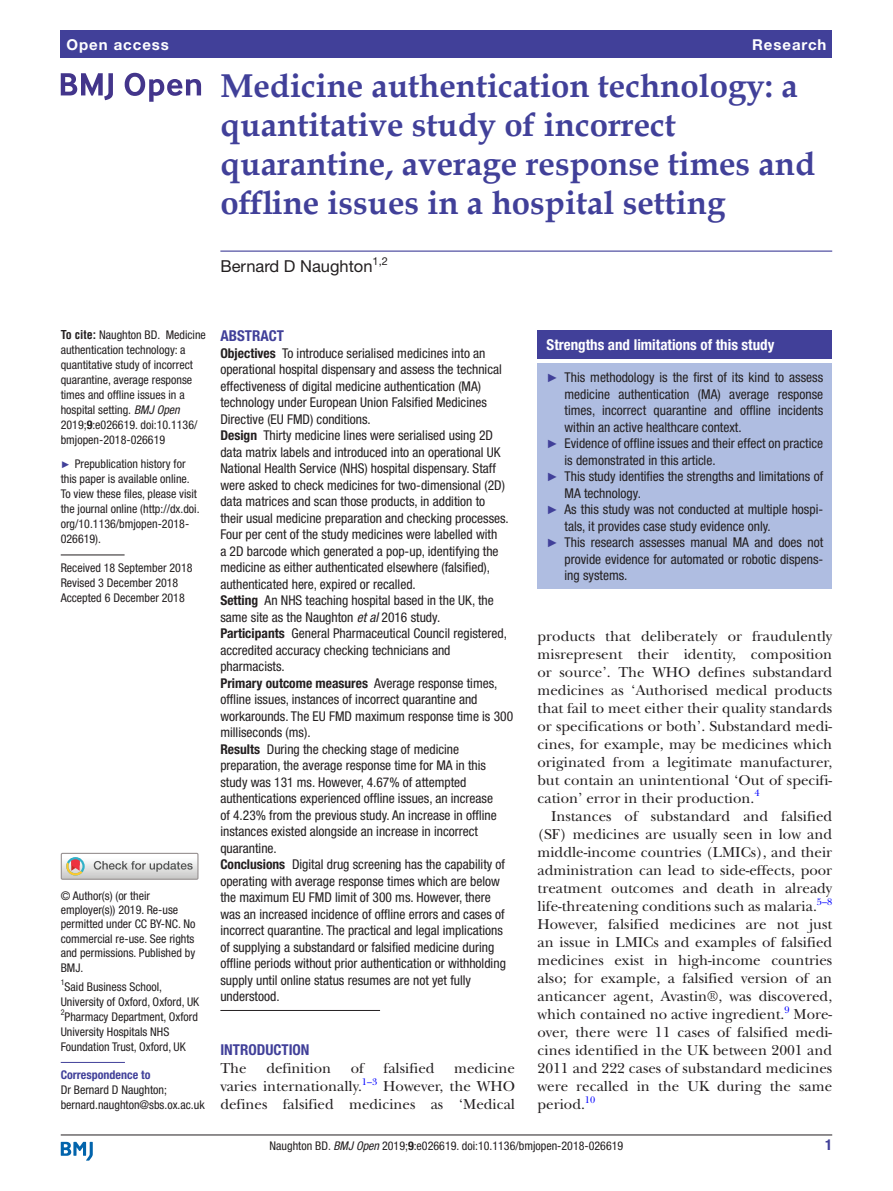
<style>
.page{position:relative;width:893px;height:1191px;background:#fff}
.page>*{position:absolute;margin:0;border:0;box-sizing:border-box;transform-origin:0 0}
.t1{font:700 33px/39px "Book Antiqua";color:#414099}
.t2{font:16.5px "Helvetica Neue LT Std";color:#231f20}
.t3{font:15px/18px "New Baskerville";color:#231f20;text-align:justify}
.t4{font:700 condensed 15px "Helvetica Neue LT Std";color:#fff}
.t5{font:700 condensed 15px "Helvetica Neue LT Std";color:#414099}
.t6{font:700 15px "Helvetica Neue LT Std";letter-spacing:.065em;color:#fff}
.t7{font:condensed 13.5px/16.5px "Helvetica Neue LT Std";color:#231f20}
.t8{font:condensed 12px/15px "Helvetica Neue LT Std";color:#231f20}
.t9{font:700 condensed 12px "Helvetica Neue LT Std";color:#414099}
.t10{font:10.95px "Helvetica Neue LT Std";color:#231f20}
.t11{font:9.9px "New Baskerville";color:#00f}
.t12{font:condensed 7.95px "Helvetica Neue LT Std";color:#231f20}
.s1{font-family:"Helvetica LT Std";font-weight:700}
.s2{font-style:italic}
.s3{font-weight:700}
.s4{font-family:"Arial";font-stretch:normal;font-size:9.75px;color:#414099}
.s5{font-family:"Arial";font-stretch:normal;font-size:12px;color:#414099}
</style>
<div class="page">
<hr style="left:61px;top:1134px;width:771px;height:1px;background:#231f20">
<svg style="left:61px;top:1141px;width:32px;height:19px"></svg>
<div style="left:61px;top:31px;width:771px;height:27px;background:#414099"></div>
<hr style="left:220px;top:250px;width:612px;height:2px;background:#414099">
<hr style="left:61px;top:554px;width:64px;height:1px;background:#231f20">
<hr style="left:61px;top:1062px;width:64px;height:1px;background:#414099">
<svg style="left:61px;top:73px;width:52px;height:27px"></svg>
<svg style="left:125px;top:73px;width:76px;height:29px"></svg>
<div style="left:61px;top:852px;width:138px;height:27px;border:1px solid #969090"></div>
<svg style="left:61px;top:853px;width:137px;height:26px"></svg>
<hr style="left:220px;top:1010px;width:160px;height:1px;background:#231f20">
<div style="left:538px;top:331px;width:294px;height:28px;background:#414099"></div>
<div style="left:538px;top:363px;width:294px;height:226px;background:#afbde1"></div>
<p class="t6" style="left:66px;top:35px;width:104px">Open access</p>
<p class="t6" style="left:752px;top:35px;width:76px">Research</p>
<h1 class="t1" style="left:220px;top:66px;width:596px">Medicine authentication technology: a quantitative study of incorrect quarantine, average response times and offline issues in a hospital setting</h1>
<p class="t2" style="left:220px;top:257px;width:154px">Bernard D Naughton</p>
<p class="t10" style="left:373px;top:254px;width:17px">1,2</p>
<p class="t8" style="left:61px;top:327px;width:147px"><span class="s1">To cite:</span> Naughton BD. Medicine authentication technology: a quantitative study of incorrect quarantine, average response times and offline issues in a hospital setting. <span class="s2">BMJ Open<br></span>2019;<span class="s3">9</span>:e026619. doi:10.1136/ bmjopen-2018-026619</p>
<p class="t8" style="left:61px;top:456px;width:140px"><span class="s4">►</span> Prepublication history for this paper is available online.<br>To view these files, please visit the journal online (http://dx.doi. org/10.1136/bmjopen-2018-<br>026619).</p>
<p class="t8" style="left:61px;top:560px;width:133px">Received 18 September 2018<br>Revised 3 December 2018<br>Accepted 6 December 2018</p>
<p class="t8" style="left:61px;top:888px;width:136px;line-height:14.4px">© Author(s) (or their employer(s)) 2019. Re-use permitted under CC BY-NC. No commercial re-use. See rights and permissions. Published by<br>BMJ.</p>
<p class="t12" style="left:61px;top:978px;width:5px">1</p>
<p class="t8" style="left:61px;top:979px;width:140px;text-indent:4px">Said Business School,<br>University of Oxford, Oxford, UK<br><sup>2</sup>Pharmacy Department, Oxford<br>University Hospitals NHS<br>Foundation Trust, Oxford, UK</p>
<p class="t9" style="left:61px;top:1067px;width:91px">Correspondence to</p>
<p class="t8" style="left:61px;top:1082px;width:145px">Dr Bernard D Naughton; bernard.naughton@sbs.ox.ac.uk</p>
<p class="t5" style="left:220px;top:327px;width:65px">Abstract</p>
<p class="t7" style="left:220px;top:345px;width:294px"><span class="s3">Objectives</span> To introduce serialised medicines into an operational hospital dispensary and assess the technical effectiveness of digital medicine authentication (MA) technology under European Union Falsified Medicines Directive (EU FMD) conditions.<br><span class="s3">Design</span> Thirty medicine lines were serialised using 2D data matrix labels and introduced into an operational UK National Health Service (NHS) hospital dispensary. Staff were asked to check medicines for two-dimensional (2D) data matrices and scan those products, in addition to<br>their usual medicine preparation and checking processes.<br>Four per cent of the study medicines were labelled with<br>a 2D barcode which generated a pop-up, identifying the medicine as either authenticated elsewhere (falsified), authenticated here, expired or recalled.<br><span class="s3">Setting</span> An NHS teaching hospital based in the UK, the same site as the Naughton <span class="s2">et al</span> 2016 study.<br><span class="s3">Participants</span> General Pharmaceutical Council registered, accredited accuracy checking technicians and pharmacists.<br><span class="s3">Primary outcome measures</span> Average response times, offline issues, instances of incorrect quarantine and workarounds. The EU FMD maximum response time is 300 milliseconds (ms).<br><span class="s3">Results</span> During the checking stage of medicine preparation, the average response time for MA in this study was 131 ms. However, 4.67% of attempted authentications experienced offline issues, an increase<br>of 4.23% from the previous study. An increase in offline instances existed alongside an increase in incorrect quarantine.<br><span class="s3">Conclusions</span> Digital drug screening has the capability of operating with average response times which are below the maximum EU FMD limit of 300 ms. However, there was an increased incidence of offline errors and cases of incorrect quarantine. The practical and legal implications of supplying a substandard or falsified medicine during offline periods without prior authentication or withholding supply until online status resumes are not yet fully understood.</p>
<p class="t5" style="left:220px;top:1041px;width:91px">Introduction</p>
<p class="t3" style="left:220px;top:1059px;width:28px">The</p>
<p class="t3" style="left:266px;top:1059px;width:66px">definition</p>
<p class="t3" style="left:351px;top:1059px;width:15px">of</p>
<p class="t3" style="left:384px;top:1059px;width:52px">falsified</p>
<p class="t3" style="left:454px;top:1059px;width:62px">medicine</p>
<p class="t3" style="left:220px;top:1077px;width:143px">varies internationally.</p>
<p class="t11" style="left:362px;top:1075px;width:17px">1–3</p>
<p class="t3" style="left:220px;top:1077px;width:296px;text-align:right">However, the WHO<br>defines falsified medicines as ‘Medical</p>
<p class="t4" style="left:547px;top:336px;width:229px">Strengths and limitations of this study</p>
<p class="t7" style="left:547px;top:369px;width:278px"><span class="s5">►</span> This methodology is the first of its kind to assess</p>
<p class="t7" style="left:565px;top:385px;width:260px">medicine authentication (MA) average response</p>
<p class="t7" style="left:565px;top:402px;width:260px">times, incorrect quarantine and offline incidents</p>
<p class="t7" style="left:565px;top:418px;width:179px">within an active healthcare context.</p>
<p class="t7" style="left:547px;top:435px;width:278px"><span class="s5">►</span> Evidence of offline issues and their effect on practice</p>
<p class="t7" style="left:565px;top:451px;width:153px">is demonstrated in this article.</p>
<p class="t7" style="left:547px;top:468px;width:278px"><span class="s5">►</span> This study identifies the strengths and limitations of</p>
<p class="t7" style="left:565px;top:484px;width:78px">MA technology.</p>
<p class="t7" style="left:547px;top:501px;width:278px"><span class="s5">►</span> As this study was not conducted at multiple hospi-</p>
<p class="t7" style="left:565px;top:517px;width:208px">tals, it provides case study evidence only.</p>
<p class="t7" style="left:547px;top:534px;width:278px"><span class="s5">►</span> This research assesses manual MA and does not</p>
<p class="t7" style="left:565px;top:550px;width:260px">provide evidence for automated or robotic dispens-</p>
<p class="t7" style="left:565px;top:567px;width:64px">ing systems.</p>
<p class="t3" style="left:538px;top:627px;width:296px">products that deliberately or fraudulently misrepresent their identity, composition or source’. The WHO defines substandard medicines as ‘Authorised medical products that fail to meet either their quality standards or specifications or both’. Substandard medi&shy;cines, for example, may be medicines which originated from a legitimate manufacturer, but contain an unintentional ‘Out of specifi&shy;cation’ error in their production.<sup>4</sup></p>
<p class="t3" style="left:538px;top:807px;width:296px;text-indent:14px">Instances of substandard and falsified (SF) medicines are usually seen in low and middle-income countries (LMICs), and their administration can lead to side-effects, poor treatment outcomes and death in already life-threatening conditions such as malaria.</p>
<p class="t11" style="left:817px;top:895px;width:17px">5–8</p>
<p class="t3" style="left:538px;top:915px;width:296px">However, falsified medicines are not just an issue in LMICs and examples of falsified medicines exist in high-income countries also; for example, a falsified version of an anticancer agent, Avastin®, was discovered, which contained no active ingredient.<sup>9</sup> More&shy;over, there were 11 cases of falsified medi&shy;cines identified in the UK between 2001 and 2011 and 222 cases of substandard medicines were recalled in the UK during the same period.</p>
<p class="t11" style="left:585px;top:1093px;width:12px">10</p>
<p class="t8" style="left:270px;top:1137px;width:355px">Naughton BD. <span class="s2">BMJ Open</span> 2019;<span class="s3">9</span>:e026619. doi:10.1136/bmjopen-2018-026619</p>
<p class="t5" style="left:825px;top:1135px;width:9px">1</p>
</div>
